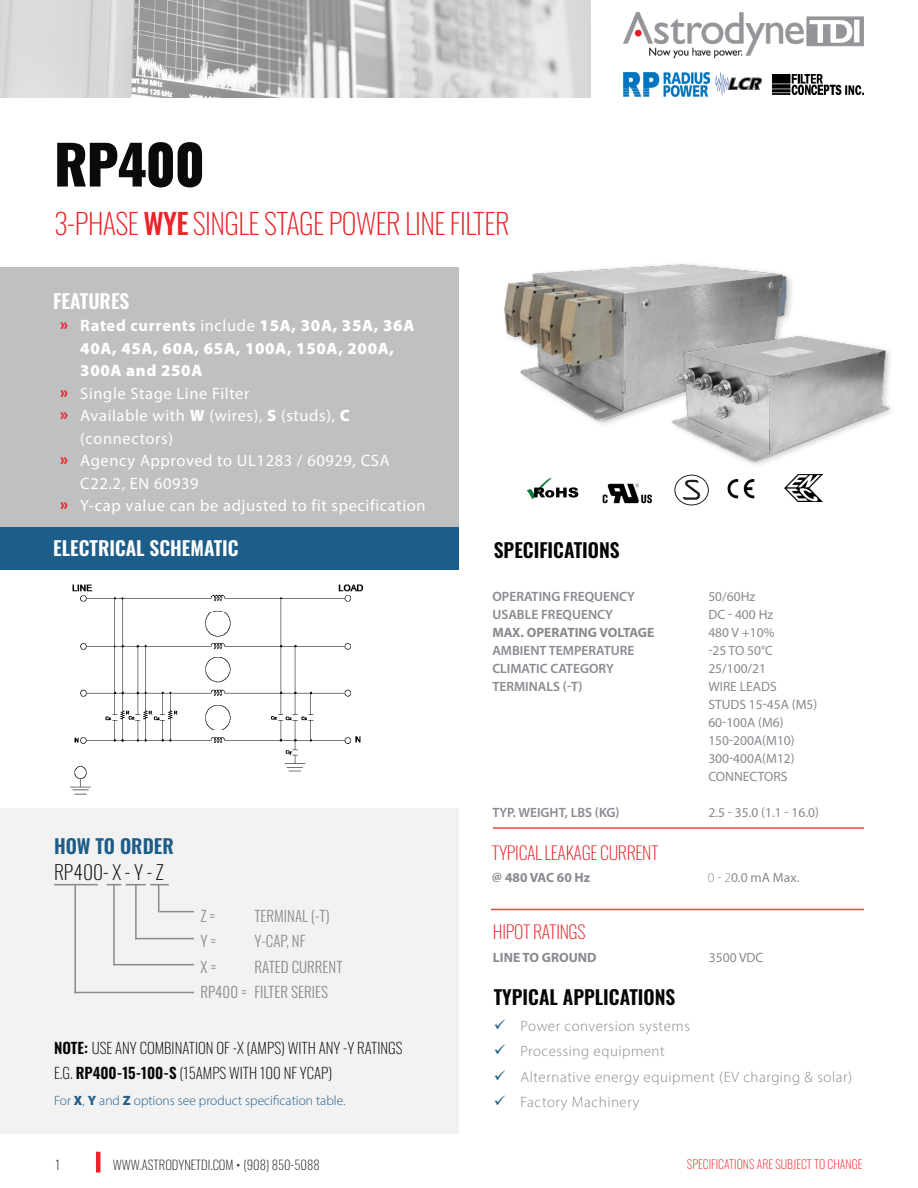
<style>
.page{position:relative;width:918px;height:1188px;background:#fff}
.page>*{position:absolute;margin:0;border:0;box-sizing:border-box;transform-origin:0 0}
.Page_Header_-_Blue{font:800 54px "Oswald";letter-spacing:-.02em;color:#0a0a09}
.Page_Header_-_Blue-2{font:200 28.5px "Oswald";letter-spacing:-.02em;color:#ec2329}
.Page_Section_Title{font:600 19.5px "Oswald";color:#040503}
.Page_Section_Title-2{font:600 19.5px "Oswald";color:#fff}
.Page_Section_Title-3{font:200 19.5px "Oswald";color:#040503}
.Page_Section_Title-4{font:600 19.5px "Oswald";color:#1d5d89}
.Page_Header_-_Blue-3{font:200 18px "Oswald";letter-spacing:-.02em;color:#ec2329}
.t1{font:16.5px/22.5px "Myriad Variable Concept";letter-spacing:.19em;color:#fff}
.t2{font:16.5px/22.5px "Myriad Variable Concept";letter-spacing:.25em;color:#fff}
.t3{font:16.5px/22.5px "Myriad Variable Concept";letter-spacing:.21em;color:#fff}
.t4{font:16.5px "Myriad Variable Concept";letter-spacing:.185em;color:#fff}
.Page_Section_Title-5{font:15px "Myriad Variable Concept";letter-spacing:.19em;color:#878a8f}
.Page_Section_Title-6{font:200 15px "Oswald";color:#040503}
.Page_Section_Title-7{font:300 15px "Oswald";color:#878a8f}
.t5{font:13.5px "Myriad Variable Concept";letter-spacing:.195em;color:#878a8f}
.Page_Section_Title-8{font:13.5px "Myriad Variable Concept";letter-spacing:.155em;color:#245e8a}
.t6{font:13.5px "Myriad Variable Concept";letter-spacing:.155em;color:#878a8f}
.t7{font:13.5px "Myriad Variable Concept";letter-spacing:.22em;color:#878a8f}
.t8{font:13.5px "Myriad Variable Concept";letter-spacing:.16em;color:#878a8f}
.t9{font:13.5px "Myriad Variable Concept";letter-spacing:.25em;color:#878a8f}
.t10{font:13.5px "Myriad Variable Concept";letter-spacing:.225em;color:#878a8f}
.t11{font:13.5px "Myriad Variable Concept";letter-spacing:.165em;color:#878a8f}
.Top_Right_Address{font:200 12.75px "Oswald";color:#231f20}
.Page_Number_-_Align{font:200 12.75px "Oswald";color:#231f20}
.t12{font:200 12px "Oswald";color:#ec272b}
.s1{font-weight:500}
.s2{color:#ec212a}
.s3{font-weight:600}
.s4{font-weight:800}
.s5{color:#1d5d89}
</style>
<div class="page">
<div style="left:0;top:527px;width:459px;height:42px;background:#1d5d89"></div>
<div style="left:0;top:267px;width:459px;height:260px;background:#bfc0c1"></div>
<hr style="left:96px;top:1152px;width:4px;height:21px;background:#ec2329">
<img style="left:0;top:0;width:591px;height:97px">
<svg style="left:683px;top:489px;width:17px;height:11px"></svg>
<div style="left:674px;top:475px;width:35px;height:30px;border:1px solid #231f20;border-radius:50%"></div>
<img style="left:623px;top:13px;width:241px;height:46px">
<img style="left:715px;top:73px;width:47px;height:22px">
<img style="left:727px;top:489px;width:28px;height:10px">
<svg style="left:527px;top:478px;width:51px;height:21px"></svg>
<hr style="left:493px;top:827px;width:371px;height:2px;background:#ef483e">
<hr style="left:491px;top:909px;width:373px;height:1px;background:#ef483e">
<img style="left:504px;top:264px;width:288px;height:161px">
<img style="left:609px;top:295px;width:283px;height:194px">
<div style="left:0;top:808px;width:459px;height:326px;background:#f2f2f2"></div>
<hr style="left:54px;top:884px;width:44px;height:1px;background:#878a8f">
<hr style="left:74px;top:885px;width:2px;height:108px;background:#878a8f">
<hr style="left:113px;top:885px;width:2px;height:80px;background:#878a8f">
<hr style="left:135px;top:885px;width:2px;height:54px;background:#878a8f">
<svg style="left:107px;top:884px;width:62px;height:28px"></svg>
<hr style="left:74px;top:992px;width:120px;height:1px;background:#878a8f">
<hr style="left:113px;top:964px;width:81px;height:1px;background:#878a8f">
<hr style="left:135px;top:938px;width:59px;height:1px;background:#878a8f">
<hr style="left:159px;top:911px;width:35px;height:1px;background:#878a8f">
<img style="left:773px;top:74px;width:91px;height:21px">
<img style="left:602px;top:479px;width:51px;height:25px">
<img style="left:623px;top:73px;width:86px;height:23px">
<img style="left:785px;top:475px;width:38px;height:26px">
<img style="left:70px;top:584px;width:293px;height:210px">
<p class="Page_Header_-_Blue" style="left:54px;top:136px;width:152px">RP400</p>
<p class="Page_Header_-_Blue-2" style="left:54px;top:198px;width:457px">3-PHASE <span class="s1">WYE</span> SINGLE STAGE POWER LINE FILTER</p>
<p class="Page_Section_Title-2" style="left:53px;top:291px;width:78px">FEATURES</p>
<p class="t2" style="left:80px;top:314px;width:332px;text-indent:-20px"><span class="s2">Ĺ</span> Rated currents include 15A, 30A, 35A, 36A<br>40A, 45A, 60A, 65A, 100A, 150A, 200A,<br>300A and 250A</p>
<p class="t4" style="left:60px;top:384px;width:189px"><span class="s2">Ĺ</span> Single Stage Line Filter</p>
<p class="t3" style="left:80px;top:404px;width:267px;text-indent:-20px"><span class="s2">Ĺ</span> Available with W (wires), S (studs), C (connectors)</p>
<p class="t1" style="left:80px;top:449px;width:308px;text-indent:-20px"><span class="s2">Ĺ</span> Agency Approved to UL1283 / 60929, CSA<br>C22.2, EN 60939</p>
<p class="t1" style="left:60px;top:494px;width:364px"><span class="s2">Ĺ</span> Y-cap value can be adjusted to fit specification</p>
<p class="Page_Section_Title-2" style="left:53px;top:538px;width:187px">ELECTRICAL SCHEMATIC</p>
<p class="Page_Section_Title" style="left:494px;top:539px;width:128px">SPECIFICATIONS</p>
<p class="Page_Section_Title-4" style="left:54px;top:836px;width:121px">HOW TO ORDER</p>
<p class="Page_Section_Title-3" style="left:54px;top:855px;width:111px">RP400- X - Y - Z</p>
<p class="Page_Section_Title-7" style="left:200px;top:902px;width:17px">Z =</p>
<p class="Page_Section_Title-7" style="left:254px;top:902px;width:77px">TERMINAL (-T)</p>
<p class="Page_Section_Title-7" style="left:200px;top:928px;width:18px">Y =</p>
<p class="Page_Section_Title-7" style="left:254px;top:928px;width:53px">Y-CAP, NF</p>
<p class="Page_Section_Title-7" style="left:200px;top:953px;width:18px">X =</p>
<p class="Page_Section_Title-7" style="left:254px;top:953px;width:90px">RATED CURRENT</p>
<p class="Page_Section_Title-7" style="left:200px;top:979px;width:129px">RP400 = FILTER SERIES</p>
<p class="Page_Section_Title-6" style="left:54px;top:1035px;width:350px"><span class="s3">NOTE:</span> USE ANY COMBINATION OF -X (AMPS) WITH ANY -Y RATINGS</p>
<p class="Page_Section_Title-6" style="left:54px;top:1060px;width:280px">E.G. <span class="s3">RP400-15-100-S</span> (15AMPS WITH 100 NF YCAP)</p>
<p class="Page_Section_Title-8" style="left:54px;top:1093px;width:293px">For X,Y and Z options see product specification table.</p>
<p class="Page_Number_-_Align" style="left:56px;top:1153px;width:6px">1</p>
<p class="Top_Right_Address" style="left:113px;top:1153px;width:208px">WWW.ASTRODYNETDI.COM <span class="s4">·</span> (908) 850-5088</p>
<p class="t5" style="left:492px;top:589px;width:142px">OPERATING FREQUENCY</p>
<p class="t5" style="left:708px;top:589px;width:47px">50/60Hz</p>
<p class="t5" style="left:492px;top:607px;width:120px">USABLE FREQUENCY</p>
<p class="t5" style="left:708px;top:607px;width:65px">DC - 400 Hz</p>
<p class="t7" style="left:492px;top:625px;width:161px">MAX.OPERATING VOLTAGE</p>
<p class="t5" style="left:708px;top:625px;width:66px">480 V +10%</p>
<p class="t5" style="left:492px;top:643px;width:141px">AMBIENT TEMPERATURE</p>
<p class="t5" style="left:708px;top:643px;width:63px">-25 TO 50°C</p>
<p class="t5" style="left:492px;top:661px;width:120px">CLIMATIC CATEGORY</p>
<p class="t5" style="left:708px;top:661px;width:57px">25/100/21</p>
<p class="t5" style="left:492px;top:679px;width:91px">TERMINALS (-T)</p>
<p class="t11" style="left:708px;top:679px;width:68px">WIRE LEADS</p>
<p class="t8" style="left:708px;top:697px;width:110px">STUDS 15-45A (M5)</p>
<p class="t5" style="left:708px;top:715px;width:76px">60-100A (M6)</p>
<p class="t6" style="left:708px;top:733px;width:87px">150-200A(M10)</p>
<p class="t6" style="left:708px;top:751px;width:87px">300-400A(M12)</p>
<p class="t10" style="left:708px;top:769px;width:78px">CONNECTORS</p>
<p class="t5" style="left:492px;top:805px;width:128px">TYP. WEIGHT, LBS (KG)</p>
<p class="t5" style="left:708px;top:805px;width:112px">2.5 - 35.0 (1.1 - 16.0)</p>
<p class="Page_Header_-_Blue-3" style="left:492px;top:836px;width:168px">TYPICAL LEAKAGE CURRENT</p>
<p class="t5" style="left:492px;top:870px;width:97px">@ 480 VAC 60 Hz</p>
<p class="t5" style="left:708px;top:870px;width:92px">0 -20.0 mA Max.</p>
<p class="Page_Header_-_Blue-3" style="left:493px;top:916px;width:94px">HIPOT RATINGS</p>
<p class="t9" style="left:493px;top:949px;width:101px">LINE TO GROUND</p>
<p class="t5" style="left:709px;top:949px;width:53px">3500 VDC</p>
<p class="Page_Section_Title" style="left:494px;top:987px;width:183px">TYPICAL APPLICATIONS</p>
<p class="Page_Section_Title-5" style="left:494px;top:1017px;width:196px"><span class="s5">✓</span> Power conversion systems</p>
<p class="Page_Section_Title-5" style="left:494px;top:1043px;width:171px"><span class="s5">✓</span> Processing equipment</p>
<p class="Page_Section_Title-5" style="left:494px;top:1068px;width:360px"><span class="s5">✓</span> Alternative energy equipment (EV charging &amp; solar)</p>
<p class="Page_Section_Title-5" style="left:494px;top:1094px;width:145px"><span class="s5">✓</span> Factory Machinery</p>
<p class="t12" style="left:687px;top:1154px;width:177px">SPECIFICATIONS ARE SUBJECT TO CHANGE</p>
</div>
